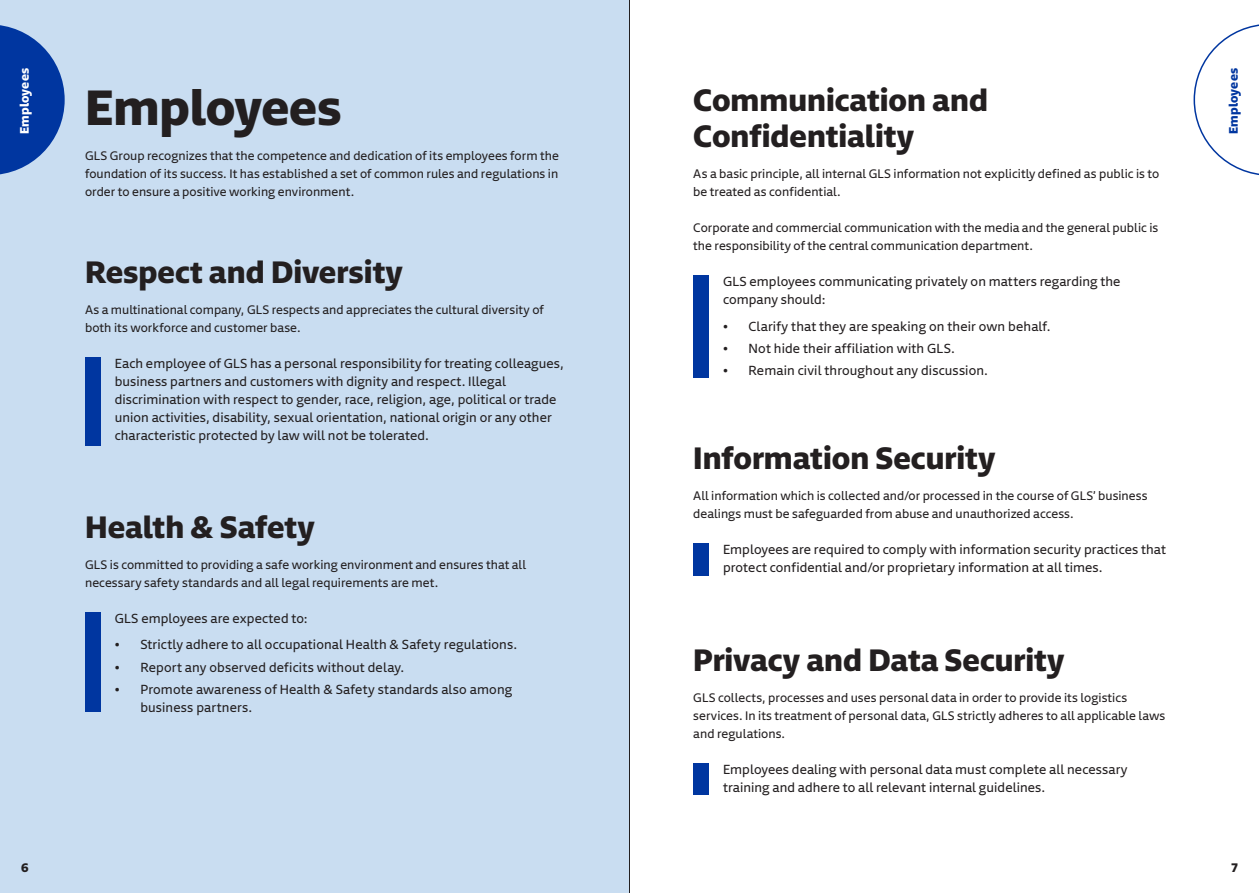
<style>
.page{position:relative;width:1259px;height:893px;background:#fff}
.page>*{position:absolute;margin:0;border:0;box-sizing:border-box;transform-origin:0 0}
.t1{font:700 48px "Newson";letter-spacing:-.005em;color:#231f20}
.t2{font:700 30px/36px "Newson";color:#231f20}
.t3{font:12.75px/18px "Newson GLSDTP";letter-spacing:.01em;color:#231f20}
.t4{font:12px/18px "Newson GLSDTP";letter-spacing:.005em;color:#231f20}
.t5{font:700 12px "Newson";letter-spacing:.02em;color:#fff}
.t6{font:700 12px "Newson";letter-spacing:.02em;color:#0036a0}
.t7{font:700 12px "Newson";color:#231f20}
.t8{font:700 12px "Newson GLSDTP";color:#231f20}
</style>
<div class="page">
<svg style="left:1193px;top:24px;width:66px;height:151px"></svg>
<div style="left:0;top:0;width:629px;height:893px;background:#c9ddf1"></div>
<svg style="left:0;top:25px;width:65px;height:150px"></svg>
<div style="left:85px;top:357px;width:16px;height:89px;background:#0036a0"></div>
<div style="left:85px;top:612px;width:16px;height:100px;background:#0036a0"></div>
<div style="left:693px;top:276px;width:16px;height:102px;background:#0036a0"></div>
<div style="left:693px;top:544px;width:16px;height:32px;background:#0036a0"></div>
<div style="left:693px;top:763px;width:16px;height:31px;background:#0036a0"></div>
<hr style="left:629px;top:0;width:1px;height:893px;background:#231f20">
<p class="t5" style="left:13px;top:134px;width:68px;rotate:-90deg">Employees</p>
<h1 class="t1" style="left:85px;top:63px;width:258px">Employees</h1>
<p class="t4" style="left:85px;top:145px;width:475px;text-align:justify">GLS Group recognizes that the competence and dedication of its employees form the foundation of its success. It has established a set of common rules and regulations in order to ensure a positive working environment.</p>
<h2 class="t2" style="left:85px;top:249px;width:319px">Respect and Diversity</h2>
<p class="t4" style="left:85px;top:299px;width:460px">As a multinational company, GLS respects and appreciates the cultural diversity of both its workforce and customer base.</p>
<p class="t3" style="left:115px;top:352px;width:451px">Each employee of GLS has a personal responsibility for treating colleagues, business partners and customers with dignity and respect. Illegal discrimination with respect to gender, race, religion, age, political or trade union activities, disability, sexual orientation, national origin or any other characteristic protected by law will not be tolerated.</p>
<h2 class="t2" style="left:85px;top:505px;width:231px">Health &amp; Safety</h2>
<p class="t4" style="left:85px;top:554px;width:442px">GLS is committed to providing a safe working environment and ensures that all necessary safety standards and all legal requirements are met.</p>
<p class="t3" style="left:115px;top:607px;width:194px">GLS employees are expected to:</p>
<p class="t3" style="left:115px;top:634px;width:404px">• Strictly adhere to all occupational Health &amp; Safety regulations.</p>
<p class="t3" style="left:115px;top:656px;width:291px">• Report any observed deficits without delay.</p>
<p class="t3" style="left:140px;top:678px;width:373px;text-indent:-26px">• Promote awareness of Health &amp; Safety standards also among business partners.</p>
<h2 class="t2" style="left:693px;top:78px;width:296px">Communication and<br>Confidentiality</h2>
<p class="t4" style="left:693px;top:163px;width:467px">As a basic principle, all internal GLS information not explicitly defined as public is to be treated as confidential.</p>
<p class="t4" style="left:693px;top:217px;width:466px">Corporate and commercial communication with the media and the general public is the responsibility of the central communication department.</p>
<p class="t3" style="left:723px;top:271px;width:399px">GLS employees communicating privately on matters regarding the company should:</p>
<p class="t3" style="left:723px;top:315px;width:329px">• Clarify that they are speaking on their own behalf.</p>
<p class="t3" style="left:723px;top:338px;width:233px">• Not hide their affiliation with GLS.</p>
<p class="t3" style="left:723px;top:360px;width:266px">• Remain civil throughout any discussion.</p>
<h2 class="t2" style="left:693px;top:436px;width:304px">Information Security</h2>
<p class="t4" style="left:693px;top:485px;width:456px">All information which is collected and/or processed in the course of GLS’ business dealings must be safeguarded from abuse and unauthorized access.</p>
<p class="t3" style="left:723px;top:539px;width:444px">Employees are required to comply with information security practices that protect confidential and/or proprietary information at all times.</p>
<h2 class="t2" style="left:693px;top:637px;width:373px">Privacy and Data Security</h2>
<p class="t4" style="left:693px;top:687px;width:473px">GLS collects, processes and uses personal data in order to provide its logistics services. In its treatment of personal data, GLS strictly adheres to all applicable laws and regulations.</p>
<p class="t3" style="left:723px;top:758px;width:406px">Employees dealing with personal data must complete all necessary training and adhere to all relevant internal guidelines.</p>
<p class="t6" style="left:1222px;top:134px;width:68px;rotate:-90deg">Employees</p>
<p class="t7" style="left:21px;top:857px;width:9px">6</p>
<p class="t8" style="left:1231px;top:857px;width:8px">7</p>
</div>
